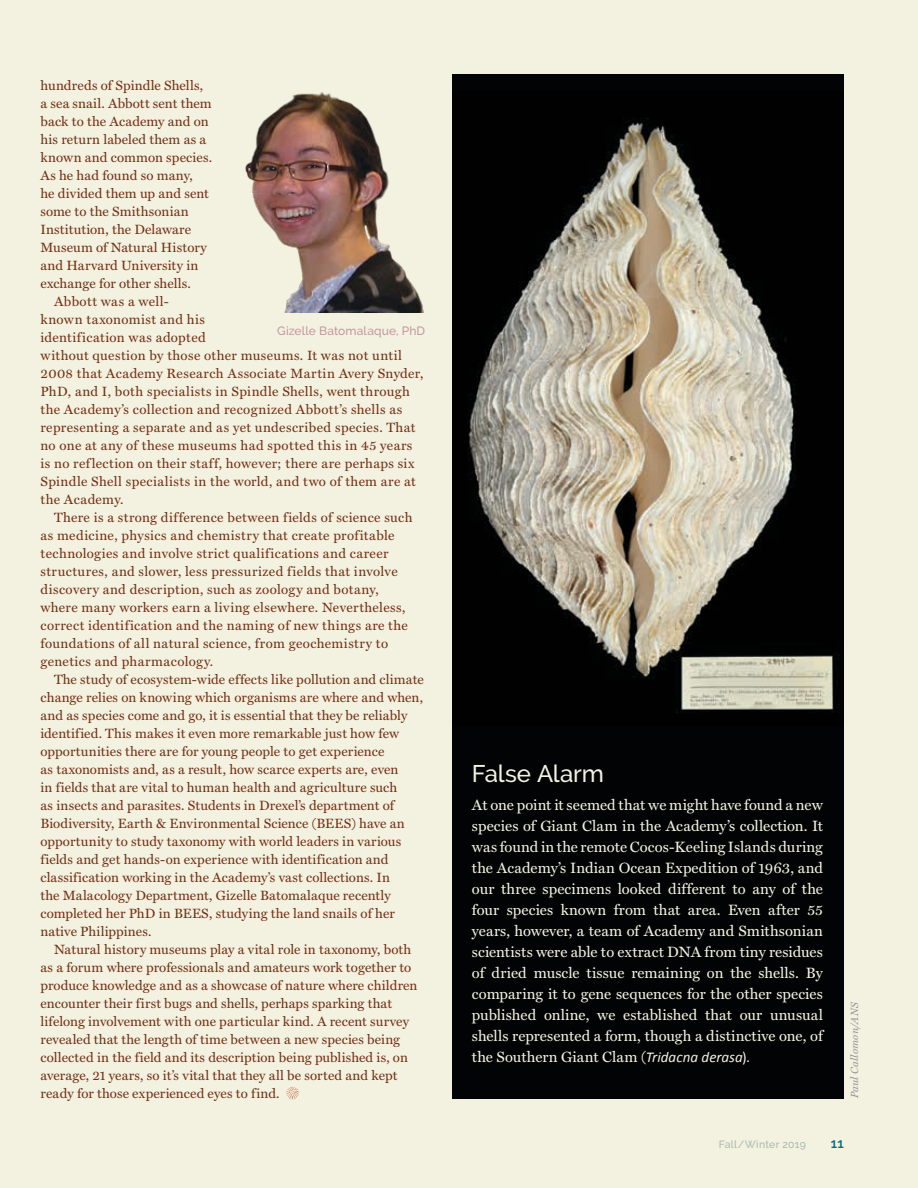
<style>
.page{position:relative;width:918px;height:1188px;background:#f3f2e1}
.page>*{position:absolute;margin:0;border:0;box-sizing:border-box;transform-origin:0 0}
.t1{font:500 24px "Raleway";letter-spacing:-.005em;color:#f3f2e1}
.t2{font:15px/21px "Miller Text Roman";letter-spacing:.005em;color:#f3f2e1;text-align:justify}
.t3{font:13.5px "Miller Text Roman";letter-spacing:.015em;color:#743115}
.t4{font:13.5px "Miller Text Roman";letter-spacing:.035em;color:#743115}
.t5{font:600 13.5px "Raleway";color:#006d85}
.t6{font:500 12px "Raleway";letter-spacing:.01em;color:#c6979b}
.t7{font:italic 10.5px "Miller Text";letter-spacing:.02em;color:#919396}
.t8{font:500 10.5px "Raleway";letter-spacing:.02em;color:#a8bab1}
.s1{font-family:"Calibri";font-style:italic}
.s2{font-family:"Calibri"}
</style>
<div class="page">
<div style="left:452px;top:74px;width:392px;height:1024px;background:#020304"></div>
<img style="left:468px;top:117px;width:367px;height:596px">
<svg style="left:286px;top:1087px;width:13px;height:13px"></svg>
<img style="left:245px;top:92px;width:179px;height:221px">
<p class="t3" style="left:40px;top:77px;width:164px">hundreds of Spindle Shells,</p>
<p class="t3" style="left:40px;top:95px;width:173px">a sea snail. Abbott sent them</p>
<p class="t3" style="left:40px;top:113px;width:170px">back to the Academy and on</p>
<p class="t3" style="left:40px;top:131px;width:167px">his return labeled them as a</p>
<p class="t3" style="left:40px;top:149px;width:173px">known and common species.</p>
<p class="t3" style="left:40px;top:167px;width:154px">As he had found so many,</p>
<p class="t3" style="left:40px;top:185px;width:170px">he divided them up and sent</p>
<p class="t3" style="left:40px;top:203px;width:150px">some to the Smithsonian</p>
<p class="t3" style="left:40px;top:221px;width:152px">Institution, the Delaware</p>
<p class="t3" style="left:40px;top:239px;width:168px">Museum of Natural History</p>
<p class="t3" style="left:40px;top:257px;width:159px">and Harvard University in</p>
<p class="t3" style="left:40px;top:275px;width:152px">exchange for other shells.</p>
<p class="t3" style="left:54px;top:293px;width:117px">Abbott was a well-</p>
<p class="t4" style="left:40px;top:311px;width:166px">known taxonomist and his</p>
<p class="t3" style="left:40px;top:329px;width:167px">identification was adopted</p>
<p class="t3" style="left:40px;top:347px;width:363px">without question by those other museums. It was not until</p>
<p class="t3" style="left:40px;top:365px;width:384px">2008 that Academy Research Associate Martin Avery Snyder,</p>
<p class="t3" style="left:40px;top:383px;width:371px">PhD, and I, both specialists in Spindle Shells, went through</p>
<p class="t4" style="left:40px;top:401px;width:363px">the Academy’s collection and recognized Abbott’s shells as</p>
<p class="t3" style="left:40px;top:419px;width:377px">representing a separate and as yet undescribed species. That</p>
<p class="t3" style="left:40px;top:437px;width:374px">no one at any of these museums had spotted this in 45 years</p>
<p class="t3" style="left:40px;top:455px;width:376px">is no reflection on their staff, however; there are perhaps six</p>
<p class="t3" style="left:40px;top:473px;width:377px">Spindle Shell specialists in the world, and two of them are at</p>
<p class="t3" style="left:40px;top:491px;width:85px">the Academy.</p>
<p class="t3" style="left:54px;top:509px;width:360px">There is a strong difference between fields of science such</p>
<p class="t3" style="left:40px;top:527px;width:355px">as medicine, physics and chemistry that create profitable</p>
<p class="t3" style="left:40px;top:545px;width:350px">technologies and involve strict qualifications and career</p>
<p class="t3" style="left:40px;top:563px;width:359px">structures, and slower, less pressurized fields that involve</p>
<p class="t3" style="left:40px;top:581px;width:340px">discovery and description, such as zoology and botany,</p>
<p class="t3" style="left:40px;top:599px;width:367px">where many workers earn a living elsewhere. Nevertheless,</p>
<p class="t3" style="left:40px;top:617px;width:369px">correct identification and the naming of new things are the</p>
<p class="t3" style="left:40px;top:635px;width:349px">foundations of all natural science, from geochemistry to</p>
<p class="t3" style="left:40px;top:653px;width:174px">genetics and pharmacology.</p>
<p class="t3" style="left:54px;top:671px;width:371px">The study of ecosystem-wide effects like pollution and climate</p>
<p class="t3" style="left:40px;top:689px;width:384px">change relies on knowing which organisms are where and when,</p>
<p class="t3" style="left:40px;top:707px;width:368px">and as species come and go, it is essential that they be reliably</p>
<p class="t3" style="left:40px;top:725px;width:360px">identified. This makes it even more remarkable just how few</p>
<p class="t3" style="left:40px;top:743px;width:345px">opportunities there are for young people to get experience</p>
<p class="t3" style="left:40px;top:761px;width:359px">as taxonomists and, as a result, how scarce experts are, even</p>
<p class="t3" style="left:40px;top:779px;width:358px">in fields that are vital to human health and agriculture such</p>
<p class="t3" style="left:40px;top:797px;width:355px">as insects and parasites. Students in Drexel’s department of</p>
<p class="t3" style="left:40px;top:815px;width:366px">Biodiversity, Earth &amp; Environmental Science (BEES) have an</p>
<p class="t3" style="left:40px;top:833px;width:362px">opportunity to study taxonomy with world leaders in various</p>
<p class="t3" style="left:40px;top:851px;width:350px">fields and get hands-on experience with identification and</p>
<p class="t3" style="left:40px;top:869px;width:351px">classification working in the Academy’s vast collections. In</p>
<p class="t3" style="left:40px;top:887px;width:352px">the Malacology Department, Gizelle Batomalaque recently</p>
<p class="t3" style="left:40px;top:905px;width:356px">completed her PhD in BEES, studying the land snails of her</p>
<p class="t3" style="left:40px;top:923px;width:112px">native Philippines.</p>
<p class="t3" style="left:54px;top:941px;width:359px">Natural history museums play a vital role in taxonomy, both</p>
<p class="t3" style="left:40px;top:959px;width:372px">as a forum where professionals and amateurs work together to</p>
<p class="t3" style="left:40px;top:977px;width:379px">produce knowledge and as a showcase of nature where children</p>
<p class="t3" style="left:40px;top:995px;width:353px">encounter their first bugs and shells, perhaps sparking that</p>
<p class="t3" style="left:40px;top:1013px;width:370px">lifelong involvement with one particular kind. A recent survey</p>
<p class="t3" style="left:40px;top:1031px;width:361px">revealed that the length of time between a new species being</p>
<p class="t3" style="left:40px;top:1049px;width:369px">collected in the field and its description being published is, on</p>
<p class="t3" style="left:40px;top:1067px;width:359px">average, 21 years, so it’s vital that they all be sorted and kept</p>
<p class="t3" style="left:40px;top:1085px;width:241px">ready for those experienced eyes to find.</p>
<p class="t6" style="left:277px;top:324px;width:150px">Gizelle Batomalaque, PhD</p>
<h1 class="t1" style="left:472px;top:760px;width:133px">False Alarm</h1>
<p class="t2" style="left:472px;top:794px;width:353px">At one point it seemed that we might have found a new species of Giant Clam in the Academy’s collection. It was found in the remote Cocos-Keeling Islands during the Academy’s Indian Ocean Expedition of 1963, and our three specimens looked different to any of the four species known from that area. Even after 55 years, however, a team of Academy and Smithsonian scientists were able to extract DNA from tiny residues of dried muscle tissue remaining on the shells. By comparing it to gene sequences for the other species published online, we established that our unusual shells represented a form, though a distinctive one, of the Southern Giant Clam (<span class="s1">Tridacna derasa</span><span class="s2">)</span><span class="s1">.</span></p>
<p class="t7" style="left:848px;top:1098px;width:98px;rotate:-90deg">Paul Callomon/ANS</p>
<p class="t8" style="left:719px;top:1138px;width:89px">Fall/Winter 2019</p>
<p class="t5" style="left:831px;top:1135px;width:14px">11</p>
</div>
